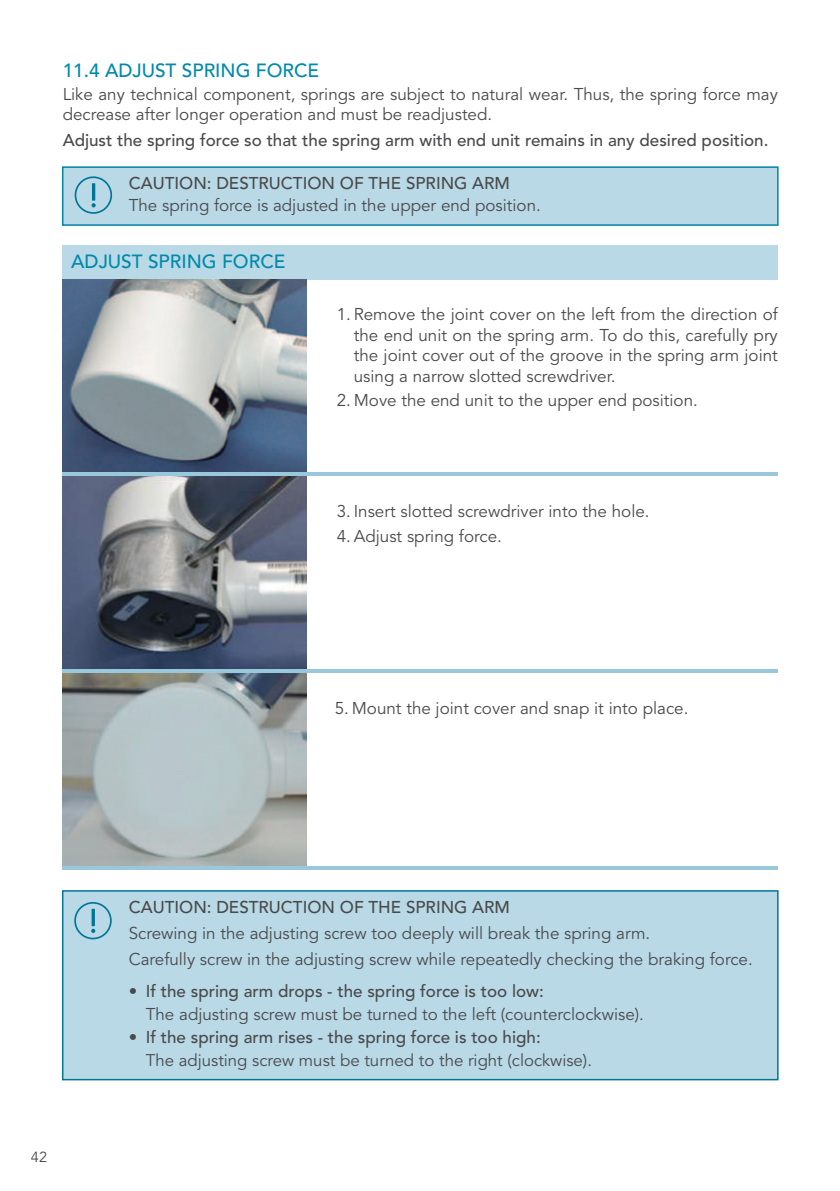
<style>
.page{position:relative;width:840px;height:1191px;background:#fff}
.page>*{position:absolute;margin:0;border:0;box-sizing:border-box;transform-origin:0 0}
.t1{font:500 19px "Avenir LT Std";color:#0089aa}
.t2{font:17px/20.4px "Avenir LT Std";color:#494a4b}
.t3{font:500 17px "Avenir LT Std";color:#494a4b}
.t4{font:16.8px "Avenir LT Std";color:#494a4b}
.t5{font:14.6px "Avenir LT Std";color:#494a4b}
</style>
<div class="page">
<div style="left:63px;top:167px;width:714px;height:58px;background:#b9d9e6"></div>
<div style="left:62px;top:166px;width:716px;height:60px;border:2px solid #0083a3"></div>
<svg style="left:75px;top:176px;width:37px;height:38px"></svg>
<div style="left:63px;top:245px;width:714px;height:34px;background:#b9d9e6"></div>
<img style="left:63px;top:279px;width:243px;height:193px">
<img style="left:63px;top:673px;width:243px;height:193px">
<img style="left:63px;top:476px;width:243px;height:193px">
<hr style="left:63px;top:472px;width:714px;height:4px;background:#98c8da">
<hr style="left:63px;top:669px;width:714px;height:4px;background:#98c8da">
<hr style="left:63px;top:866px;width:714px;height:3px;background:#98c8da">
<div style="left:63px;top:891px;width:714px;height:188px;background:#b9d9e6"></div>
<div style="left:62px;top:890px;width:716px;height:190px;border:2px solid #007598"></div>
<svg style="left:74px;top:902px;width:38px;height:37px"></svg>
<p class="t1" style="left:63px;top:59px;width:258px">11.4 ADJUST SPRING FORCE</p>
<p class="t2" style="left:63px;top:84px;width:716px">Like any technical component, springs are subject to natural wear. Thus, the spring force may decrease after longer operation and must be readjusted.</p>
<p class="t3" style="left:63px;top:131px;width:706px">Adjust the spring force so that the spring arm with end unit remains in any desired position.</p>
<p class="t3" style="left:129px;top:173px;width:382px">CAUTION: DESTRUCTION OF THE SPRING ARM</p>
<p class="t2" style="left:129px;top:196px;width:413px">The spring force is adjusted in the upper end position.</p>
<p class="t1" style="left:71px;top:250px;width:215px">ADJUST SPRING FORCE</p>
<p class="t2" style="left:353px;top:305px;width:425px;text-align:justify;text-indent:-17px">1. Remove the joint cover on the left from the direction of the end unit on the spring arm. To do this, carefully pry the joint cover out of the groove in the spring arm joint using a narrow slotted screwdriver.</p>
<p class="t2" style="left:336px;top:390px;width:362px">2. Move the end unit to the upper end position.</p>
<p class="t2" style="left:336px;top:501px;width:314px">3. Insert slotted screwdriver into the hole.</p>
<p class="t2" style="left:336px;top:526px;width:166px">4. Adjust spring force.</p>
<p class="t2" style="left:334px;top:698px;width:355px">5. Mount the joint cover and snap it into place.</p>
<p class="t5" style="left:31px;top:1148px;width:18px">42</p>
<p class="t3" style="left:129px;top:897px;width:382px">CAUTION: DESTRUCTION OF THE SPRING ARM</p>
<p class="t2" style="left:129px;top:920px;width:625px;line-height:26px">Screwing in the adjusting screw too deeply will break the spring arm.<br>Carefully screw in the adjusting screw while repeatedly checking the braking force.</p>
<p class="t3" style="left:129px;top:981px;width:416px">• If the spring arm drops - the spring force is too low:</p>
<p class="t2" style="left:146px;top:1004px;width:499px">The adjusting screw must be turned to the left (counterclockwise).</p>
<p class="t3" style="left:129px;top:1027px;width:413px">• If the spring arm rises - the spring force is too high:</p>
<p class="t4" style="left:146px;top:1051px;width:447px">The adjusting screw must be turned to the right (clockwise).</p>
</div>
